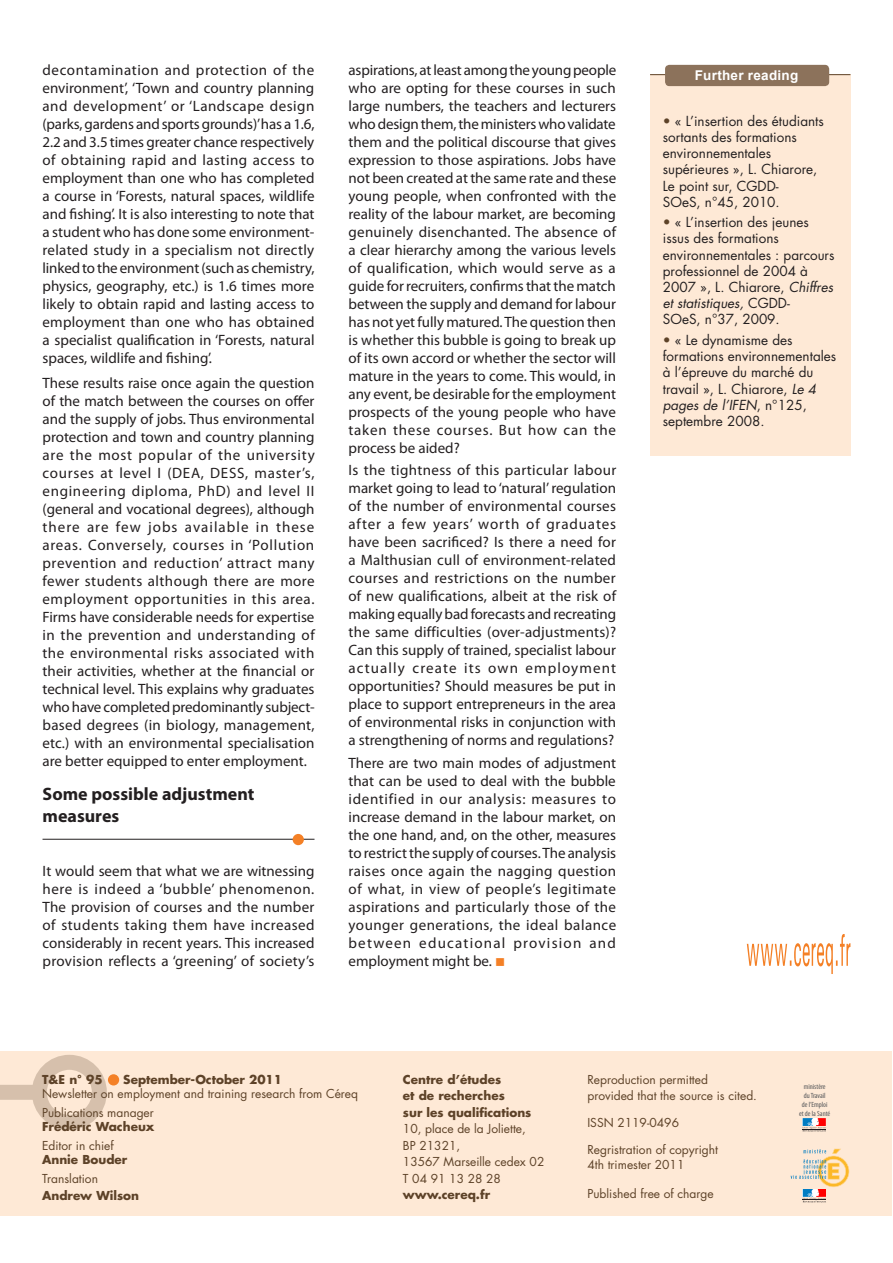
<style>
.page{position:relative;width:893px;height:1263px;background:#fff}
.page>*{position:absolute;margin:0;border:0;box-sizing:border-box;transform-origin:0 0}
.INTERTITRES{font:700 18px/21.6px "Myriad Pro";color:#231f20}
.TEXTE{font:15px/18px "Myriad Pro";color:#231f20;text-align:justify}
.BIBLIO{font:13.5px/16.2px "Futura";color:#231f20}
.TEXTE-2{font:700 13.5px "Arial";letter-spacing:.02em;color:#fff}
.TEXTE-3{font:12px/14.4px "Futura";color:#5d4228}
.t1{font:700 12px/16.5px "Futura";color:#5d4228}
.t2{font:condensed 7.5px "Myriad Pro";color:#57585a}
.s1{color:#f48026}
.s2{color:#5d4228}
.s3{font-style:italic}
.s4{font-weight:700}
</style>
<div class="page">
<div style="left:0;top:1050px;width:891px;height:165px;background:#fee9d6"></div>
<div style="left:0;top:1085px;width:39px;height:15px;background:#d6c0ac"></div>
<div style="left:32px;top:1055px;width:75px;height:75px;border:15px solid #9a846e;border-radius:50%"></div>
<div style="left:650px;top:75px;width:200px;height:381px;background:#fee9d6"></div>
<hr style="left:650px;top:74px;width:200px;height:1px;background:#5d4228">
<div style="left:665px;top:65px;width:164px;height:21px;background:#8c725b;border-radius:4px"></div>
<svg style="left:747px;top:934px;width:103px;height:40px"></svg>
<div style="left:108px;top:1074px;width:11px;height:11px;background:#f48026;border-radius:50%"></div>
<svg style="left:791px;top:1149px;width:58px;height:54px"></svg>
<svg style="left:802px;top:1118px;width:24px;height:14px"></svg>
<hr style="left:43px;top:839px;width:271px;height:1px;background:#231f20">
<div style="left:293px;top:834px;width:11px;height:11px;background:#f48026;border-radius:50%"></div>
<p class="TEXTE" style="left:43px;top:61px;width:274px">decontamination and protection of the environment’, ‘Town and country planning and development’ or ‘Landscape design (parks, gardens and sports grounds)’has a 1.6, 2.2 and 3.5 times greater chance respectively of obtaining rapid and lasting access to employment than one who has completed a course in ‘Forests, natural spaces, wildlife and fishing’. It is also interesting to note that a student who has done some environment&shy;related study in a specialism not directly linked to the environment (such as chemistry, physics, geography, etc.) is 1.6 times more likely to obtain rapid and lasting access to employment than one who has obtained a specialist qualification in ‘Forests, natural spaces, wildlife and fishing’.</p>
<p class="TEXTE" style="left:43px;top:374px;width:274px">These results raise once again the question of the match between the courses on offer and the supply of jobs. Thus environmental protection and town and country planning are the most popular of the university courses at level I (DEA, DESS, master’s, engineering diploma, PhD) and level II (general and vocational degrees), although there are few jobs available in these areas. Conversely, courses in ‘Pollution prevention and reduction’ attract many fewer students although there are more employment opportunities in this area.<br>Firms have considerable needs for expertise in the prevention and understanding of the environmental risks associated with their activities, whether at the financial or technical level. This explains why graduates who have completed predominantly subject&shy;based degrees (in biology, management, etc.) with an environmental specialisation are better equipped to enter employment.</p>
<p class="INTERTITRES" style="left:43px;top:783px;width:213px">Some possible adjustment measures</p>
<p class="TEXTE" style="left:43px;top:862px;width:274px">It would seem that what we are witnessing here is indeed a ‘bubble’ phenomenon.<br>The provision of courses and the number of students taking them have increased considerably in recent years. This increased provision reflects a ‘greening’ of society’s</p>
<p class="TEXTE" style="left:349px;top:61px;width:269px">aspirations, at least among the young people who are opting for these courses in such large numbers, the teachers and lecturers who design them, the ministers who validate them and the political discourse that gives expression to those aspirations. Jobs have not been created at the same rate and these young people, when confronted with the reality of the labour market, are becoming genuinely disenchanted. The absence of a clear hierarchy among the various levels of qualification, which would serve as a guide for recruiters, confirms that the match between the supply and demand for labour has not yet fully matured. The question then is whether this bubble is going to break up of its own accord or whether the sector will mature in the years to come. This would, in any event, be desirable for the employment prospects of the young people who have taken these courses. But how can the process be aided?</p>
<p class="TEXTE" style="left:349px;top:461px;width:269px">Is the tightness of this particular labour market going to lead to ‘natural’ regulation of the number of environmental courses after a few years’ worth of graduates have been sacrificed? Is there a need for a Malthusian cull of environment-related courses and restrictions on the number of new qualifications, albeit at the risk of making equally bad forecasts and recreating the same difficulties (over-adjustments)?<br>Can this supply of trained, specialist labour actually create its own employment opportunities? Should measures be put in place to support entrepreneurs in the area of environmental risks in conjunction with a strengthening of norms and regulations?</p>
<p class="TEXTE" style="left:349px;top:753px;width:269px">There are two main modes of adjustment that can be used to deal with the bubble identified in our analysis: measures to increase demand in the labour market, on the one hand, and, on the other, measures to restrict the supply of courses. The analysis raises once again the nagging question of what, in view of people’s legitimate aspirations and particularly those of the younger generations, the ideal balance between educational provision and employment might be. <span class="s1">■</span></p>
<p class="TEXTE-2" style="left:695px;top:67px;width:105px">Further reading</p>
<p class="BIBLIO" style="left:663px;top:113px;width:163px"><span class="s2">•</span> « L’insertion des étudiants sortants des formations environnementales supérieures », L. Chiarore,<br>Le point sur, CGDD-<br>SOeS, n°45, 2010.</p>
<p class="BIBLIO" style="left:663px;top:214px;width:173px"><span class="s2">•</span> « L’insertion des jeunes issus des formations environnementales : parcours professionnel de 2004 à<br>2007 », L. Chiarore, <span class="s3">Chiffres et statistiques,</span> CGDD-<br>SOeS, n°37, 2009.</p>
<p class="BIBLIO" style="left:663px;top:332px;width:175px"><span class="s2">•</span> « Le dynamisme des formations environnementales à l’épreuve du marché du travail », L. Chiarore, <span class="s3">Le 4 pages de l’IFEN</span>, n°125, septembre 2008.</p>
<p class="TEXTE-3" style="left:42px;top:1072px;width:317px;text-align:center"><span class="s4">September-October 2011<br></span>Newsletter on employment and training research from Céreq</p>
<p class="TEXTE-3" style="left:42px;top:1105px;width:113px">Publications manager</p>
<p class="t1" style="left:42px;top:1118px;width:114px">Frédéric Wacheux</p>
<p class="TEXTE-3" style="left:42px;top:1138px;width:73px">Editor in chief</p>
<p class="t1" style="left:42px;top:1151px;width:87px">Annie Bouder</p>
<p class="TEXTE-3" style="left:42px;top:1171px;width:57px">Translation</p>
<p class="t1" style="left:42px;top:1186px;width:98px">Andrew Wilson</p>
<p class="t1" style="left:42px;top:1071px;width:62px">T&amp;E n° 95</p>
<p class="t1" style="left:403px;top:1071px;width:103px">Centre d’études et de recherches</p>
<p class="t1" style="left:403px;top:1104px;width:130px">sur les qualifications</p>
<p class="TEXTE-3" style="left:403px;top:1121px;width:124px">10, place de la Joliette,</p>
<p class="TEXTE-3" style="left:403px;top:1138px;width:59px">BP 21321,</p>
<p class="TEXTE-3" style="left:403px;top:1154px;width:143px">13567 Marseille cedex 02</p>
<p class="TEXTE-3" style="left:403px;top:1171px;width:100px">T 04 91 13 28 28</p>
<p class="t1" style="left:403px;top:1186px;width:89px">www.cereq.fr</p>
<p class="TEXTE-3" style="left:587px;top:1071px;width:171px;line-height:16.5px">Reproduction permitted provided that the source is cited.</p>
<p class="TEXTE-3" style="left:587px;top:1115px;width:93px">ISSN 2119-0496</p>
<p class="TEXTE-3" style="left:587px;top:1143px;width:132px">Regristration of copyright<br>4th trimester 2011</p>
<p class="TEXTE-3" style="left:587px;top:1186px;width:128px">Published free of charge</p>
<p class="t2" style="left:804px;top:1082px;width:23px">ministère</p>
<p class="t2" style="left:804px;top:1091px;width:23px">du Travail</p>
<p class="t2" style="left:802px;top:1100px;width:27px">de l’Emploi</p>
<p class="t2" style="left:799px;top:1109px;width:33px">et de la Santé</p>
</div>
